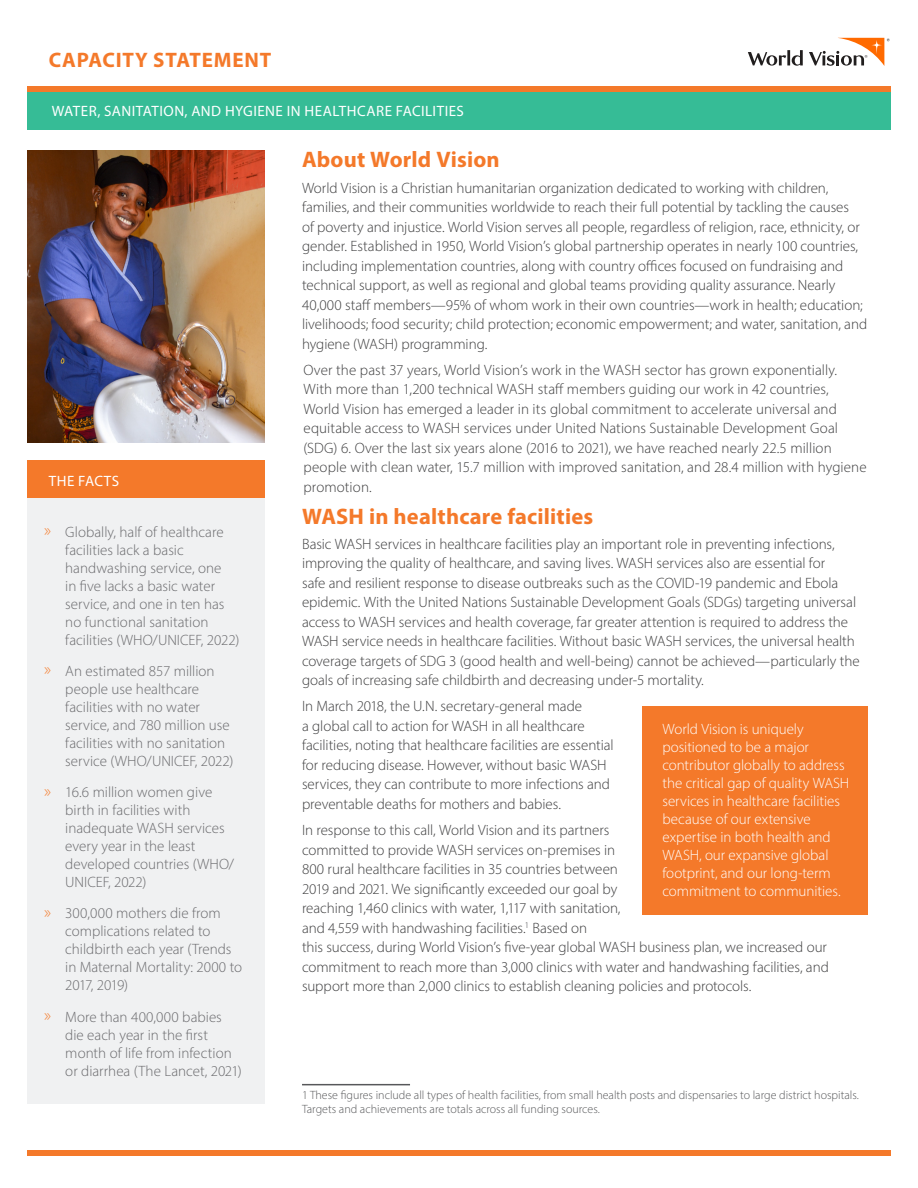
<style>
.page{position:relative;width:918px;height:1188px;background:#fff}
.page>*{position:absolute;margin:0;border:0;box-sizing:border-box;transform-origin:0 0}
.t1{font:700 22.5px "Myriad Pro";letter-spacing:.005em;color:#f4792a}
.t2{font:700 21px "Myriad Pro";letter-spacing:.035em;color:#f4792a}
.t3{font:300 15px/19.5px "Myriad Pro";letter-spacing:-.005em;color:#3e3e3f}
.t4{font:300 15px/18px "Myriad Pro";color:#69696c}
.t5{font:300 15px/18px "Myriad Pro";letter-spacing:-.005em;color:#fff}
.t6{font:15px "Myriad Pro";letter-spacing:.03em;color:#fff}
.t7{font:300 12px/14.4px "Myriad Pro";color:#57585a}
.s1{font-size:18px;color:#f5853b}
</style>
<div class="page">
<div style="left:27px;top:1150px;width:864px;height:6px;background:#f4792a"></div>
<div style="left:27px;top:87px;width:864px;height:5px;background:#f4792a"></div>
<div style="left:27px;top:92px;width:864px;height:37px;background:#36bc96"></div>
<svg style="left:748px;top:38px;width:142px;height:28px"></svg>
<img style="left:27px;top:150px;width:238px;height:292px">
<div style="left:27px;top:498px;width:238px;height:606px;background:#f0f1f2"></div>
<div style="left:27px;top:460px;width:238px;height:38px;background:#f4792a"></div>
<hr style="left:302px;top:1084px;width:108px;height:1px;background:#57585a">
<div style="left:642px;top:706px;width:225px;height:209px;background:#f4792a"></div>
<h2 class="t2" style="left:49px;top:46px;width:224px">CAPACITY STATEMENT</h2>
<p class="t6" style="left:52px;top:102px;width:414px">WATER, SANITATION, AND HYGIENE IN HEALTHCARE FACILITIES</p>
<p class="t6" style="left:49px;top:472px;width:72px">THE FACTS</p>
<p class="t4" style="left:65px;top:523px;width:176px;text-indent:-21px"><span class="s1">»</span> Globally, half of healthcare facilities lack a basic handwashing service, one<br>in five lacks a basic water service, and one in ten has no functional sanitation facilities (WHO/UNICEF, 2022)</p>
<p class="t4" style="left:65px;top:662px;width:170px;text-indent:-21px"><span class="s1">»</span> An estimated 857 million people use healthcare facilities with no water service, and 780 million use facilities with no sanitation service (WHO/UNICEF, 2022)</p>
<p class="t4" style="left:65px;top:783px;width:170px;text-indent:-21px"><span class="s1">»</span> 16.6 million women give birth in facilities with inadequate WASH services every year in the least developed countries (WHO/<br>UNICEF, 2022)</p>
<p class="t4" style="left:65px;top:904px;width:178px;text-indent:-21px"><span class="s1">»</span> 300,000 mothers die from complications related to childbirth each year (Trends in Maternal Mortality: 2000 to<br>2017, 2019)</p>
<p class="t4" style="left:65px;top:1008px;width:178px;text-indent:-21px"><span class="s1">»</span> More than 400,000 babies die each year in the first month of life from infection or diarrhea (The Lancet, 2021)</p>
<p class="t1" style="left:302px;top:145px;width:199px">About World Vision</p>
<p class="t3" style="left:302px;top:178px;width:567px">World Vision is a Christian humanitarian organization dedicated to working with children, families, and their communities worldwide to reach their full potential by tackling the causes<br>of poverty and injustice. World Vision serves all people, regardless of religion, race, ethnicity, or gender. Established in 1950, World Vision’s global partnership operates in nearly 100 countries, including implementation countries, along with country offices focused on fundraising and technical support, as well as regional and global teams providing quality assurance. Nearly 40,000 staff members—95% of whom work in their own countries—work in health; education; livelihoods; food security; child protection; economic empowerment; and water, sanitation, and hygiene (WASH) programming.</p>
<p class="t3" style="left:304px;top:360px;width:565px">Over the past 37 years, World Vision’s work in the WASH sector has grown exponentially.<br>With more than 1,200 technical WASH staff members guiding our work in 42 countries, World Vision has emerged a leader in its global commitment to accelerate universal and equitable access to WASH services under United Nations Sustainable Development Goal (SDG) 6. Over the last six years alone (2016 to 2021), we have reached nearly 22.5 million people with clean water, 15.7 million with improved sanitation, and 28.4 million with hygiene promotion.</p>
<p class="t1" style="left:302px;top:502px;width:293px">WASH in healthcare facilities</p>
<p class="t3" style="left:302px;top:534px;width:559px">Basic WASH services in healthcare facilities play an important role in preventing infections, improving the quality of healthcare, and saving lives. WASH services also are essential for<br>safe and resilient response to disease outbreaks such as the COVID-19 pandemic and Ebola epidemic. With the United Nations Sustainable Development Goals (SDGs) targeting universal access to WASH services and health coverage, far greater attention is required to address the WASH service needs in healthcare facilities. Without basic WASH services, the universal health coverage targets of SDG 3 (good health and well-being) cannot be achieved—particularly the goals of increasing safe childbirth and decreasing under-5 mortality.</p>
<p class="t3" style="left:302px;top:697px;width:313px">In March 2018, the U.N. secretary-general made<br>a global call to action for WASH in all healthcare facilities, noting that healthcare facilities are essential for reducing disease. However, without basic WASH services, they can contribute to more infections and preventable deaths for mothers and babies.</p>
<p class="t3" style="left:302px;top:820px;width:528px">In response to this call, World Vision and its partners<br>committed to provide WASH services on-premises in<br>800 rural healthcare facilities in 35 countries between<br>2019 and 2021. We significantly exceeded our goal by<br>reaching 1,460 clinics with water, 1,117 with sanitation,<br>and 4,559 with handwashing facilities.<sup>1</sup> Based on<br>this success, during World Vision’s five-year global WASH business plan, we increased our commitment to reach more than 3,000 clinics with water and handwashing facilities, and support more than 2,000 clinics to establish cleaning policies and protocols.</p>
<p class="t5" style="left:662px;top:720px;width:188px">World Vision is uniquely positioned to be a major contributor globally to address the critical gap of quality WASH services in healthcare facilities because of our extensive expertise in both health and<br>WASH, our expansive global footprint, and our long-term commitment to communities.</p>
<p class="t7" style="left:302px;top:1088px;width:558px">1 These figures include all types of health facilities, from small health posts and dispensaries to large district hospitals.<br>Targets and achievements are totals across all funding sources.</p>
</div>
